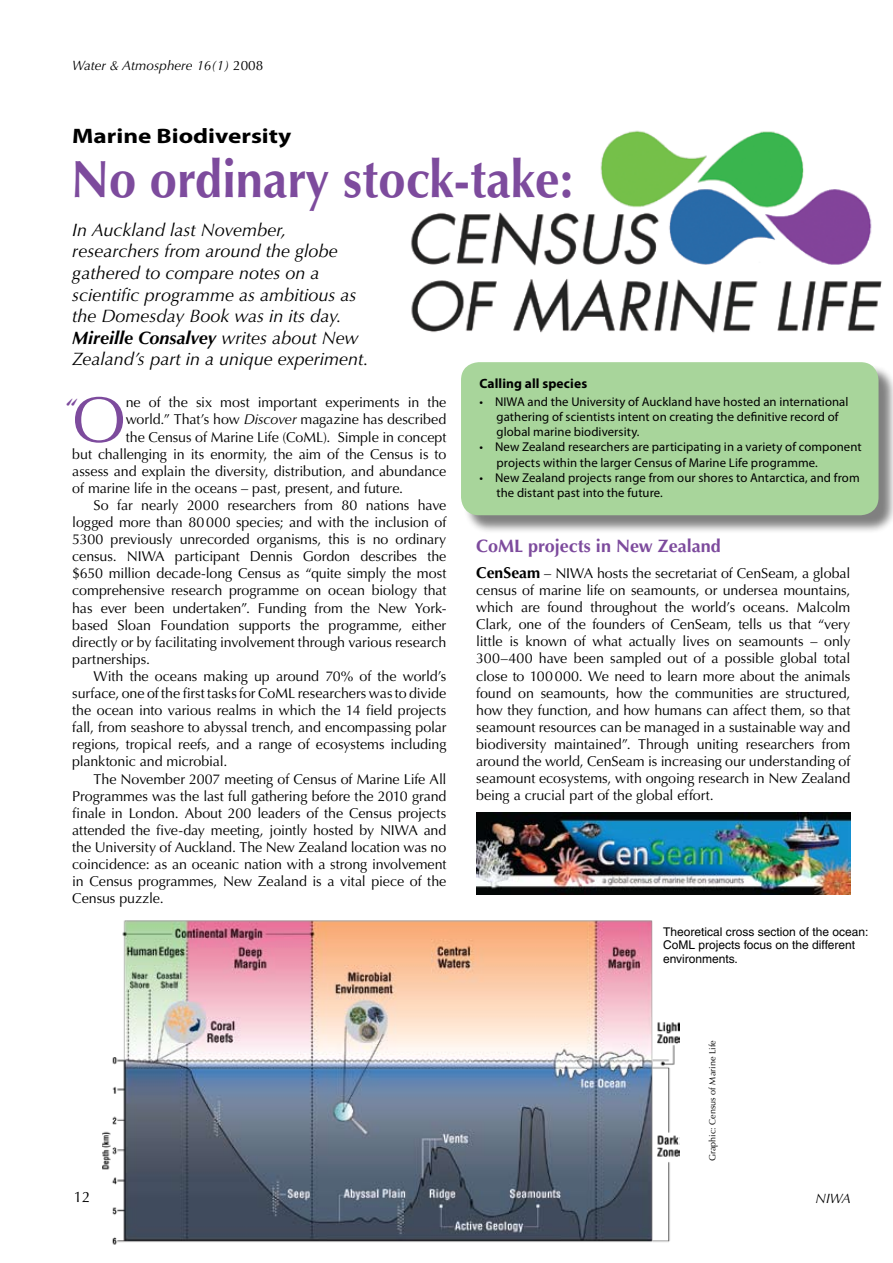
<style>
.page{position:relative;width:893px;height:1263px;background:#fff}
.page>*{position:absolute;margin:0;border:0;box-sizing:border-box;transform-origin:0 0}
.t1{font:64.2px "Optima LT Std";color:#7d4b9d}
.t2{font:700 52.5px "Optima LT Std";color:#7d4b9d;scale:.93 1}
.t3{font:700 21px "Myriad Pro";color:#000;scale:1.2 1}
.t4{font:italic 700 21px "Optima LT Std";color:#7d4b9d}
.t5{font:italic 18px/21.6px "Optima LT Std";color:#000}
.t6{font:700 18px "Optima LT Std";color:#7d4b9d}
.t7{font:15px "Optima LT Std";color:#000}
.t8{font:14.25px/17.1px "Optima LT Std";letter-spacing:-.005em;color:#000;text-align:justify}
.t9{font:italic 13.5px "Optima LT Std";color:#000}
.t10{font:700 13.5px "Myriad Pro";letter-spacing:.01em;color:#000}
.t11{font:12.75px/15.3px "Myriad Pro";letter-spacing:.005em;color:#000}
.t12{font:12px/13.5px "Helvetica";color:#000}
.t13{font:9px "Optima";color:#000}
.s1{font-style:normal}
.s2{font-weight:700}
.s3{font-style:italic}
.s4{font-weight:700;font-size:15.75px}
</style>
<div class="page">
<img style="left:411px;top:130px;width:471px;height:203px">
<div style="left:463px;top:364px;width:430px;height:176px;background:#000;opacity:.5"></div>
<div style="left:461px;top:362px;width:417px;height:153px;background:#a8d59b;border-radius:18px"></div>
<img style="left:102px;top:920px;width:577px;height:325px">
<img style="left:476px;top:812px;width:374px;height:82px">
<p class="t9" style="left:72px;top:58px;width:193px">Water &amp; Atmosphere 16(1) <span class="s1">2008</span></p>
<h3 class="t3" style="left:72px;top:124px;width:184px">Marine Biodiversity</h3>
<h2 class="t2" style="left:71px;top:148px;width:541px">No ordinary stock-take:</h2>
<p class="t5" style="left:72px;top:219px;width:298px">In Auckland last November, researchers from around the globe gathered to compare notes on a scientific programme as ambitious as the Domesday Book was in its day.<br><span class="s2">Mireille Consalvey</span> writes about New Zealand’s part in a unique experiment.</p>
<h1 class="t1" style="left:72px;top:382px;width:55px">O</h1>
<p class="t8" style="left:126px;top:394px;width:322px">ne of the six most important experiments in the</p>
<h3 class="t4" style="left:65px;top:393px;width:12px">“</h3>
<p class="t8" style="left:126px;top:411px;width:322px">world.” That’s how <span class="s3">Discover</span> magazine has described</p>
<p class="t8" style="left:126px;top:428px;width:322px">the Census of Marine Life (CoML). Simple in concept</p>
<p class="t8" style="left:72px;top:445px;width:376px">but challenging in its enormity, the aim of the Census is to</p>
<p class="t8" style="left:72px;top:463px;width:376px">assess and explain the diversity, distribution, and abundance</p>
<p class="t8" style="left:72px;top:480px;width:332px">of marine life in the oceans – past, present, and future.</p>
<p class="t8" style="left:94px;top:497px;width:354px">So far nearly 2000 researchers from 80 nations have</p>
<p class="t8" style="left:72px;top:514px;width:376px">logged more than 80000 species; and with the inclusion of</p>
<p class="t8" style="left:72px;top:531px;width:376px">5300 previously unrecorded organisms, this is no ordinary</p>
<p class="t8" style="left:72px;top:548px;width:376px">census. NIWA participant Dennis Gordon describes the</p>
<p class="t8" style="left:72px;top:565px;width:376px">$650 million decade-long Census as “quite simply the most</p>
<p class="t8" style="left:72px;top:582px;width:376px">comprehensive research programme on ocean biology that</p>
<p class="t8" style="left:72px;top:599px;width:376px">has ever been undertaken”. Funding from the New York-</p>
<p class="t8" style="left:72px;top:616px;width:376px">based Sloan Foundation supports the programme, either</p>
<p class="t8" style="left:72px;top:634px;width:376px">directly or by facilitating involvement through various research</p>
<p class="t8" style="left:72px;top:651px;width:79px">partnerships.</p>
<p class="t8" style="left:94px;top:668px;width:354px">With the oceans making up around 70% of the world’s</p>
<p class="t8" style="left:72px;top:685px;width:376px">surface, one of the first tasks for CoML researchers was to divide</p>
<p class="t8" style="left:72px;top:702px;width:376px">the ocean into various realms in which the 14 field projects</p>
<p class="t8" style="left:72px;top:719px;width:376px">fall, from seashore to abyssal trench, and encompassing polar</p>
<p class="t8" style="left:72px;top:736px;width:376px">regions, tropical reefs, and a range of ecosystems including</p>
<p class="t8" style="left:72px;top:753px;width:157px">planktonic and microbial.</p>
<p class="t8" style="left:94px;top:770px;width:354px">The November 2007 meeting of Census of Marine Life All</p>
<p class="t8" style="left:72px;top:787px;width:376px">Programmes was the last full gathering before the 2010 grand</p>
<p class="t8" style="left:72px;top:805px;width:376px">finale in London. About 200 leaders of the Census projects</p>
<p class="t8" style="left:72px;top:822px;width:376px">attended the five-day meeting, jointly hosted by NIWA and</p>
<p class="t8" style="left:72px;top:839px;width:376px">the University of Auckland. The New Zealand location was no</p>
<p class="t8" style="left:72px;top:856px;width:376px">coincidence: as an oceanic nation with a strong involvement</p>
<p class="t8" style="left:72px;top:873px;width:376px">in Census programmes, New Zealand is a vital piece of the</p>
<p class="t8" style="left:72px;top:890px;width:93px">Census puzzle.</p>
<p class="t10" style="left:479px;top:376px;width:109px">Calling all species</p>
<p class="t11" style="left:497px;top:394px;width:353px;text-indent:-17px">• NIWA and the University of Auckland have hosted an international gathering of scientists intent on creating the definitive record of global marine biodiversity.</p>
<p class="t11" style="left:497px;top:440px;width:367px;text-indent:-17px">• New Zealand researchers are participating in a variety of component projects within the larger Census of Marine Life programme.</p>
<p class="t11" style="left:497px;top:470px;width:365px;text-indent:-17px">• New Zealand projects range from our shores to Antarctica, and from the distant past into the future.</p>
<p class="t6" style="left:476px;top:536px;width:246px">CoML projects in New Zealand</p>
<p class="t8" style="left:476px;top:565px;width:376px"><span class="s4">CenSeam</span> – NIWA hosts the secretariat of CenSeam, a global census of marine life on seamounts, or undersea mountains, which are found throughout the world’s oceans. Malcolm Clark, one of the founders of CenSeam, tells us that “very little is known of what actually lives on seamounts – only 300–400 have been sampled out of a possible global total close to 100000. We need to learn more about the animals found on seamounts, how the communities are structured, how they function, and how humans can affect them, so that seamount resources can be managed in a sustainable way and biodiversity maintained”. Through uniting researchers from around the world, CenSeam is increasing our understanding of seamount ecosystems, with ongoing research in New Zealand being a crucial part of the global effort.</p>
<p class="t12" style="left:663px;top:925px;width:207px">Theoretical cross section of the ocean:<br>CoML projects focus on the different environments.</p>
<p class="t13" style="left:707px;top:1161px;width:122px;rotate:-90deg">Graphic: Census of Marine Life</p>
<p class="t7" style="left:74px;top:1188px;width:18px">12</p>
<p class="t9" style="left:815px;top:1190px;width:37px">NIWA</p>
</div>
